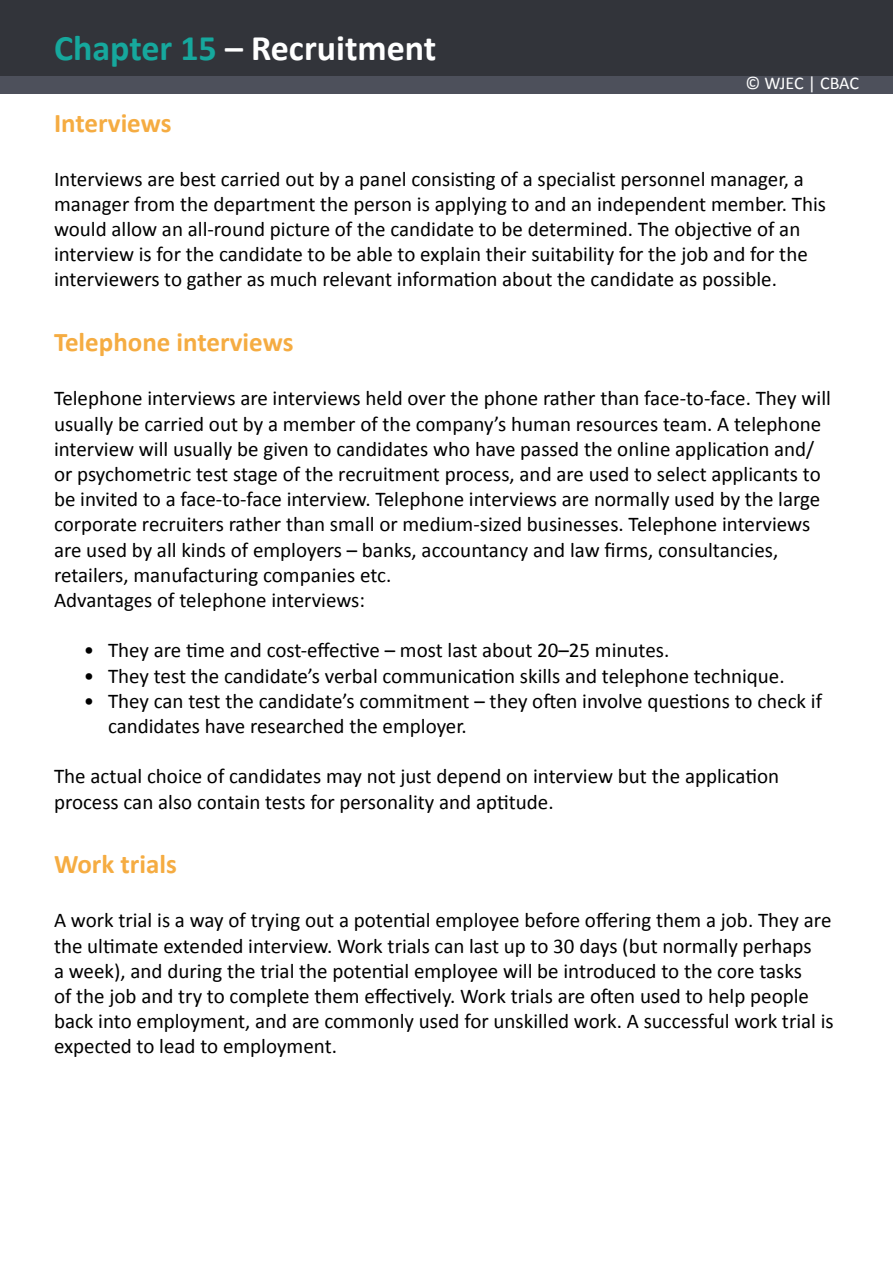
<style>
.page{position:relative;width:893px;height:1263px;background:#fff}
.page>*{position:absolute;margin:0;border:0;box-sizing:border-box;transform-origin:0 0}
.t1{font:700 36px "Calibri";color:#fff}
.t2{font:700 27px "Calibri";color:#f5ac42}
.t3{font:21px/25.2px "Calibri";color:#000}
.t4{font:18px "Calibri";letter-spacing:-.01em;color:#fff}
.s1{color:#16a89d}
</style>
<div class="page">
<div style="left:0;top:0;width:893px;height:94px;background:#4d505b"></div>
<div style="left:0;top:0;width:893px;height:76px;background:#32343a"></div>
<h1 class="t1" style="left:54px;top:25px;width:384px"><span class="s1">Chapter 15</span> – Recruitment</h1>
<p class="t4" style="left:745px;top:72px;width:115px">© WJEC | CBAC</p>
<p class="t2" style="left:54px;top:105px;width:119px">Interviews</p>
<p class="t3" style="left:54px;top:166px;width:773px">Interviews are best carried out by a panel consisting of a specialist personnel manager, a manager from the department the person is applying to and an independent member. This would allow an all-round picture of the candidate to be determined. The objective of an interview is for the candidate to be able to explain their suitability for the job and for the interviewers to gather as much relevant information about the candidate as possible.</p>
<p class="t2" style="left:54px;top:325px;width:241px">Telephone interviews</p>
<p class="t3" style="left:54px;top:386px;width:778px">Telephone interviews are interviews held over the phone rather than face-to-face. They will usually be carried out by a member of the company’s human resources team. A telephone interview will usually be given to candidates who have passed the online application and/ or psychometric test stage of the recruitment process, and are used to select applicants to be invited to a face-to-face interview. Telephone interviews are normally used by the large corporate recruiters rather than small or medium-sized businesses. Telephone interviews are used by all kinds of employers – banks, accountancy and law firms, consultancies, retailers, manufacturing companies etc.<br>Advantages of telephone interviews:</p>
<p class="t3" style="left:84px;top:638px;width:587px">• They are time and cost-effective – most last about 20–25 minutes.</p>
<p class="t3" style="left:84px;top:663px;width:702px">• They test the candidate’s verbal communication skills and telephone technique.</p>
<p class="t3" style="left:108px;top:688px;width:716px;text-indent:-24px">• They can test the candidate’s commitment – they often involve questions to check if candidates have researched the employer.</p>
<p class="t3" style="left:54px;top:764px;width:727px">The actual choice of candidates may not just depend on interview but the application process can also contain tests for personality and aptitude.</p>
<p class="t2" style="left:54px;top:847px;width:124px">Work trials</p>
<p class="t3" style="left:54px;top:908px;width:781px">A work trial is a way of trying out a potential employee before offering them a job. They are the ultimate extended interview. Work trials can last up to 30 days (but normally perhaps<br>a week), and during the trial the potential employee will be introduced to the core tasks<br>of the job and try to complete them effectively. Work trials are often used to help people back into employment, and are commonly used for unskilled work. A successful work trial is expected to lead to employment.</p>
</div>
